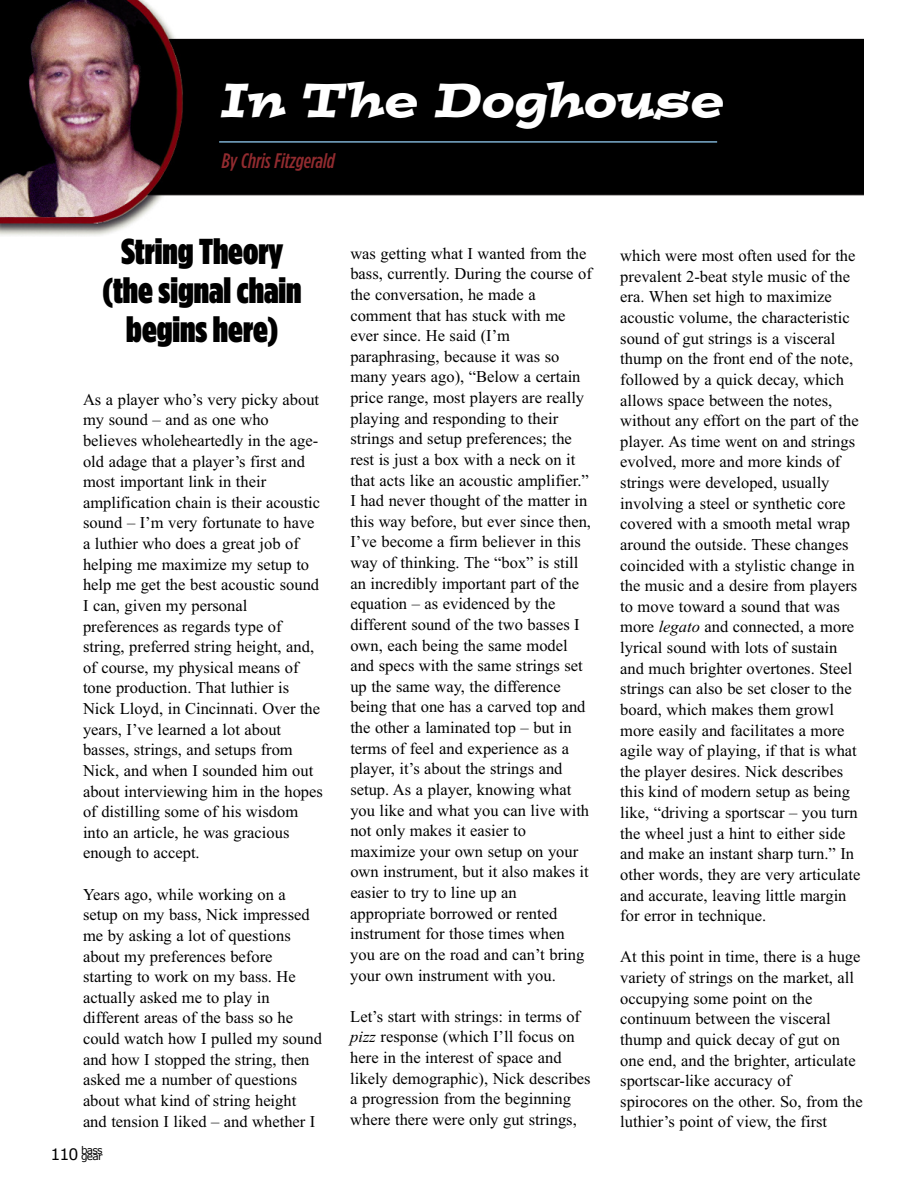
<style>
.page{position:relative;width:918px;height:1188px;background:#fff}
.page>*{position:absolute;margin:0;border:0;box-sizing:border-box;transform-origin:0 0}
.t1{font:italic 48px "Postino";color:#fff}
.t2{font:900 36px/39px "Gotham Condensed";color:#000;text-align:center}
.t3{font:italic 500 21px "Gotham Condensed";color:#912b2f}
.t4{font:16.5px/20.7px "Times New Roman";color:#000}
.t5{font:10.5px "Verdana";letter-spacing:-.065em;color:#000}
.s1{font-size:15.75px}
.s2{font-style:italic}
</style>
<div class="page">
<img style="left:0;top:0;width:863px;height:236px">
<hr style="left:219px;top:141px;width:498px;height:2px;background:#7caece">
<h1 class="t1" style="left:222px;top:82px;width:504px">In The Doghouse</h1>
<p class="t3" style="left:222px;top:153px;width:115px">By Chris Fitzgerald</p>
<h2 class="t2" style="left:103px;top:234px;width:200px">String Theory (the signalchain begins here)</h2>
<p class="t4" style="left:83px;top:389px;width:241px">As a player who’s very picky about my sound – and as one who believes wholeheartedly in the age&shy;old adage that a player’s first and most important link in their amplification chain is their acoustic sound – I’m very fortunate to have a luthier who does a great job of helping me maximize my setup to help me get the best acoustic sound<br>I can, given my personal preferences as regards type of string, preferred string height, and, of course, my physical means of tone production. That luthier is<br>Nick Lloyd, in Cincinnati. Over the years, I’ve learned a lot about basses, strings, and setups from<br>Nick, and when I sounded him out about interviewing him in the hopes of distilling some of his wisdom into an article, he was gracious enough to accept.</p>
<p class="t4" style="left:83px;top:884px;width:240px">Years ago, while working on a setup on my bass, Nick impressed me by asking a lot of questions about my preferences before starting to work on my bass. He actually asked me to play in different areas of the bass so he could watch how I pulled my sound and how I stopped the string, then asked me a number of questions about what kind of string height and tension I liked – and whether I</p>
<p class="t5" style="left:51px;top:1144px;width:54px"><span class="s1">110</span> bass</p>
<p class="t5" style="left:81px;top:1150px;width:23px">gear</p>
<p class="t4" style="left:350px;top:243px;width:243px">was getting what I wanted from the bass, currently. During the course of the conversation, he made a comment that has stuck with me ever since. He said (I’m paraphrasing, because it was so many years ago), “Below a certain price range, most players are really playing and responding to their strings and setup preferences; the rest is just a box with a neck on it that acts like an acoustic amplifier.”<br>I had never thought of the matter in this way before, but ever since then,<br>I’ve become a firm believer in this way of thinking. The “box” is still an incredibly important part of the equation – as evidenced by the different sound of the two basses I own, each being the same model and specs with the same strings set up the same way, the difference being that one has a carved top and the other a laminated top – but in terms of feel and experience as a player, it’s about the strings and setup. As a player, knowing what you like and what you can live with not only makes it easier to maximize your own setup on your own instrument, but it also makes it easier to try to line up an appropriate borrowed or rented instrument for those times when you are on the road and can’t bring your own instrument with you.</p>
<p class="t4" style="left:350px;top:1006px;width:242px">Let’s start with strings: in terms of <span class="s2">pizz</span> response (which I’ll focus on here in the interest of space and likely demographic), Nick describes a progression from the beginning where there were only gut strings,</p>
<p class="t4" style="left:620px;top:245px;width:242px">which were most often used for the prevalent 2-beat style music of the era. When set high to maximize acoustic volume, the characteristic sound of gut strings is a visceral thump on the front end of the note, followed by a quick decay, which allows space between the notes, without any effort on the part of the player. As time went on and strings evolved, more and more kinds of strings were developed, usually involving a steel or synthetic core covered with a smooth metal wrap around the outside. These changes coincided with a stylistic change in the music and a desire from players to move toward a sound that was more <span class="s2">legato</span> and connected, a more lyrical sound with lots of sustain and much brighter overtones. Steel strings can also be set closer to the board, which makes them growl more easily and facilitates a more agile way of playing, if that is what the player desires. Nick describes this kind of modern setup as being like, “driving a sportscar – you turn the wheel just a hint to either side and make an instant sharp turn.” In other words, they are very articulate and accurate, leaving little margin for error in technique.</p>
<p class="t4" style="left:620px;top:946px;width:244px">At this point in time, there is a huge variety of strings on the market, all occupying some point on the continuum between the visceral thump and quick decay of gut on one end, and the brighter, articulate sportscar-like accuracy of spirocores on the other. So, from the luthier’s point of view, the first</p>
</div>
